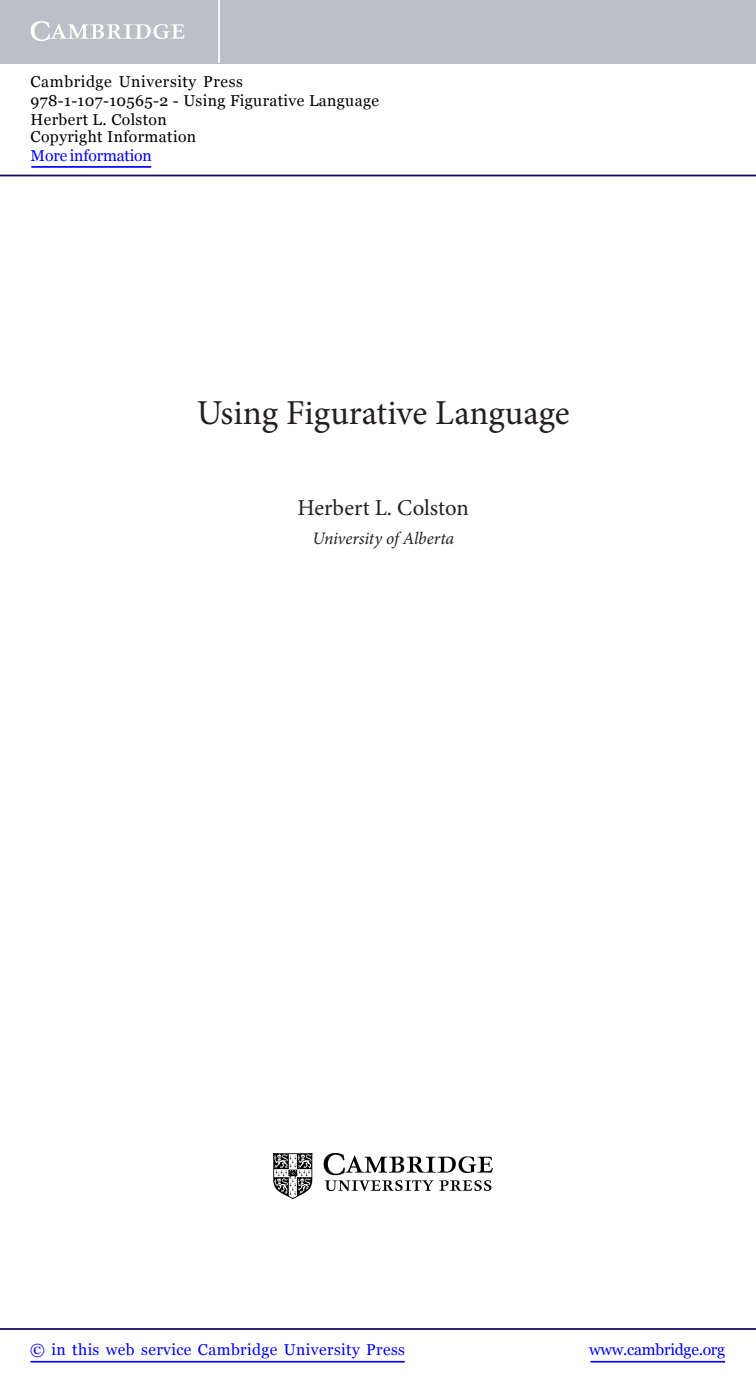
<style>
.page{position:relative;width:756px;height:1388px;background:#fff}
.page>*{position:absolute;margin:0;border:0;box-sizing:border-box;transform-origin:0 0}
.t1{font:35px "Minion Pro";color:#231f20}
.t2{font:22.75px "Minion Pro";color:#231f20}
.t3{font:italic 17.5px "Minion Pro";letter-spacing:-.015em;color:#231f20}
.t4{font:15.75px/18.9px "Georgia";letter-spacing:.025em;color:#000}
.t5{font:15.75px "Georgia";letter-spacing:.025em;color:#00f}
.t6{font:15.75px "Georgia";letter-spacing:-.015em;color:#00f}
.t7{font:15.75px "Georgia";letter-spacing:-.01em;color:#00f}
</style>
<div class="page">
<img style="left:274px;top:1153px;width:219px;height:46px">
<hr style="left:591px;top:1361px;width:134px;height:1px;background:#00f">
<hr style="left:0;top:1328px;width:756px;height:2px;background:#150666">
<hr style="left:31px;top:1361px;width:374px;height:1px;background:#00f">
<div style="left:0;top:0;width:756px;height:63px;background:#bac0c6"></div>
<svg style="left:31px;top:21px;width:154px;height:20px"></svg>
<hr style="left:218px;top:0;width:2px;height:63px;background:#fff">
<hr style="left:0;top:175px;width:756px;height:1px;background:#150666">
<hr style="left:31px;top:166px;width:120px;height:2px;background:#00f">
<p class="t4" style="left:31px;top:73px;width:350px">Cambridge University Press<br>978-1-107-10565-2 - Using Figurative Language<br>Herbert L. Colston</p>
<p class="t4" style="left:31px;top:128px;width:167px">Copyright Information</p>
<p class="t7" style="left:31px;top:146px;width:123px">More information</p>
<h1 class="t1" style="left:197px;top:399px;width:374px">Using Figurative Language</h1>
<h2 class="t2" style="left:298px;top:499px;width:173px">Herbert L. Colston</h2>
<p class="t3" style="left:312px;top:531px;width:143px">University of Alberta</p>
<p class="t5" style="left:30px;top:1339px;width:376px">© in this web service Cambridge University Press</p>
<p class="t6" style="left:589px;top:1339px;width:137px">www.cambridge.org</p>
</div>
